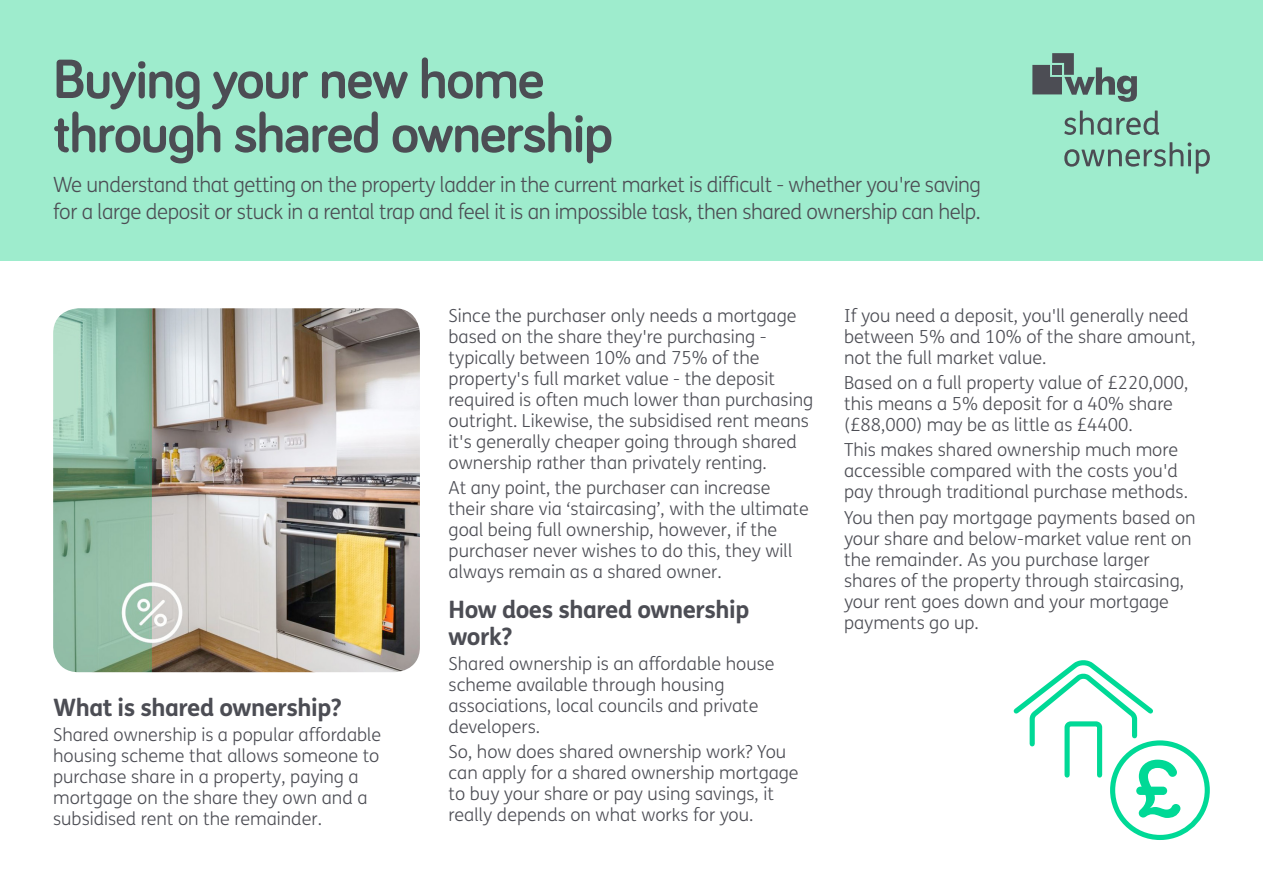
<style>
.page{position:relative;width:1263px;height:893px;background:#fff}
.page>*{position:absolute;margin:0;border:0;box-sizing:border-box;transform-origin:0 0}
.t1{font:700 57px/54px "Bariol";letter-spacing:-.02em;color:#4c4d54}
.t2{font:700 24px/27px "FS Me";letter-spacing:-.02em;color:#4c4d54}
.t3{font:300 21px/27px "FS Me";letter-spacing:-.02em;color:#4c4d54}
.t4{font:300 18px/21px "FS Me";color:#4c4d54}
</style>
<div class="page">
<div style="left:0;top:0;width:1263px;height:260px;background:#9eeccd"></div>
<svg style="left:1032px;top:53px;width:105px;height:49px"></svg>
<svg style="left:1064px;top:142px;width:146px;height:32px"></svg>
<svg style="left:1064px;top:111px;width:95px;height:24px"></svg>
<img style="left:53px;top:308px;width:367px;height:364px">
<svg style="left:1013px;top:660px;width:197px;height:180px"></svg>
<h1 class="t1" style="left:53px;top:50px;width:561px">Buying your new home through shared ownership</h1>
<p class="t3" style="left:53px;top:171px;width:929px">We understand that getting on the property ladder in the current market is difficult - whether you're saving for a large deposit or stuck in a rental trap and feel it is an impossible task, then shared ownership can help.</p>
<h2 class="t2" style="left:53px;top:694px;width:290px">What is shared ownership?</h2>
<p class="t4" style="left:53px;top:725px;width:330px">Shared ownership is a popular affordable housing scheme that allows someone to purchase share in a property, paying a mortgage on the share they own and a subsidised rent on the remainder.</p>
<p class="t4" style="left:449px;top:305px;width:366px">Since the purchaser only needs a mortgage based on the share they're purchasing - typically between 10% and 75% of the property's full market value - the deposit required is often much lower than purchasing outright. Likewise, the subsidised rent means it's generally cheaper going through shared ownership rather than privately renting.</p>
<p class="t4" style="left:449px;top:478px;width:362px">At any point, the purchaser can increase their share via ‘staircasing’, with the ultimate goal being full ownership, however, if the purchaser never wishes to do this, they will always remain as a shared owner.</p>
<h2 class="t2" style="left:449px;top:596px;width:302px">How does shared ownership work?</h2>
<p class="t4" style="left:449px;top:654px;width:327px">Shared ownership is an affordable house scheme available through housing associations, local councils and private developers.</p>
<p class="t4" style="left:449px;top:742px;width:352px">So, how does shared ownership work? You can apply for a shared ownership mortgage to buy your share or pay using savings, it really depends on what works for you.</p>
<p class="t4" style="left:844px;top:305px;width:353px">If you need a deposit, you'll generally need between 5% and 10% of the share amount, not the full market value.</p>
<p class="t4" style="left:844px;top:373px;width:346px">Based on a full property value of £220,000, this means a 5% deposit for a 40% share (£88,000) may be as little as £4400.</p>
<p class="t4" style="left:844px;top:440px;width:345px">This makes shared ownership much more accessible compared with the costs you'd pay through traditional purchase methods.</p>
<p class="t4" style="left:844px;top:507px;width:353px">You then pay mortgage payments based on your share and below-market value rent on the remainder. As you purchase larger shares of the property through staircasing, your rent goes down and your mortgage payments go up.</p>
</div>
